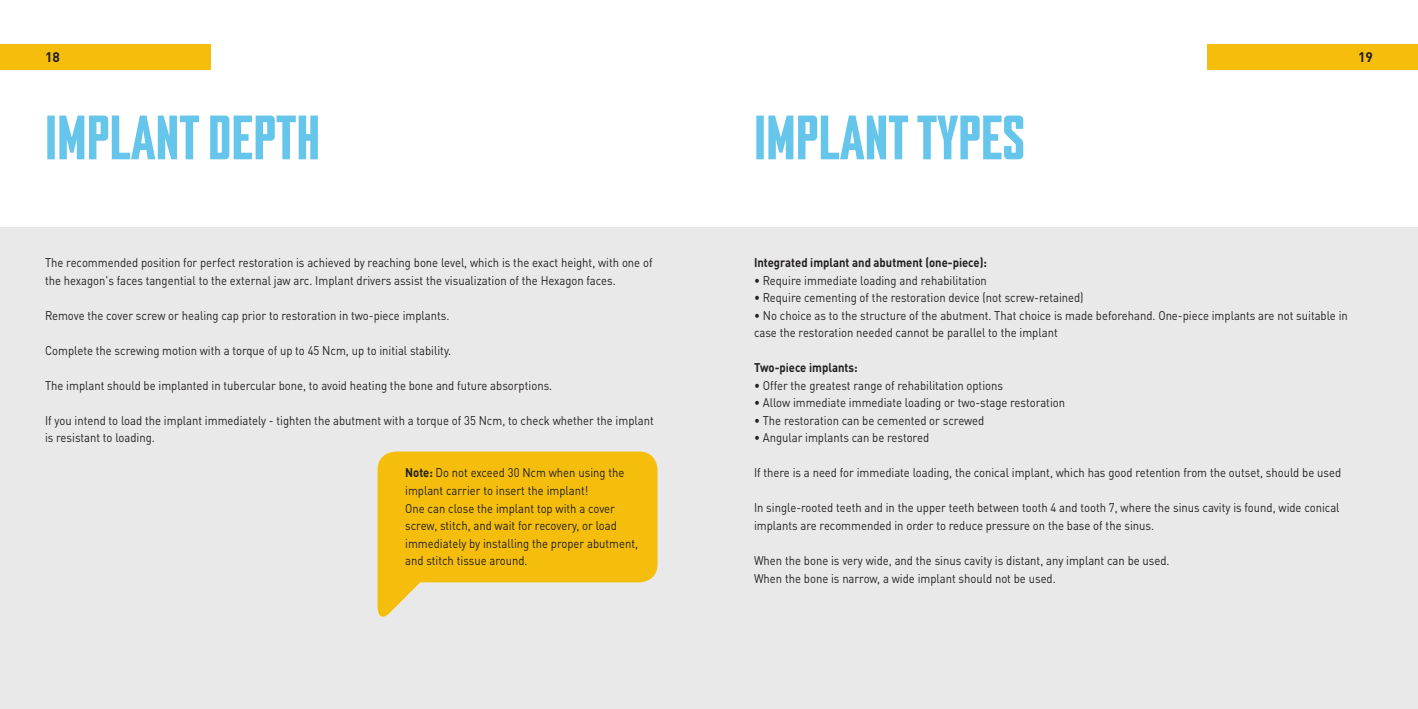
<style>
.page{position:relative;width:1418px;height:709px;background:#fff}
.page>*{position:absolute;margin:0;border:0;box-sizing:border-box;transform-origin:0 0}
.t1{font:62.5px "Mandatory 29";color:#66c5eb}
.t2{font:700 13.75px "DINOT";color:#231f20}
.t3{font:12.5px/17.5px "DINOT";color:#231f20;scale:.9 1}
.t4{font:700 12.5px "DINOT";color:#231f20;scale:.9 1}
.s1{font-weight:700}
</style>
<div class="page">
<div style="left:1207px;top:44px;width:210px;height:26px;background:#f5be0d"></div>
<div style="left:0;top:44px;width:211px;height:26px;background:#f5be0d"></div>
<div style="left:0;top:227px;width:1417px;height:482px;background:#e9e9e9"></div>
<svg style="left:377px;top:451px;width:280px;height:166px;fill:#f5be0d"></svg>
<p class="t2" style="left:45px;top:48px;width:16px">18</p>
<p class="t2" style="left:1357px;top:48px;width:16px">19</p>
<h1 class="t1" style="left:45px;top:99px;width:277px">IMPLANT DEPTH</h1>
<h1 class="t1" style="left:754px;top:99px;width:272px">IMPLANT TYPES</h1>
<p class="t3" style="left:45px;top:254px;width:676px">The recommended position for perfect restoration is achieved by reaching bone level, which is the exact height, with one of the hexagon's faces tangential to the external jaw arc. Implant drivers assist the visualization of the Hexagon faces.</p>
<p class="t3" style="left:45px;top:306px;width:451px">Remove the cover screw or healing cap prior to restoration in two-piece implants.</p>
<p class="t3" style="left:45px;top:341px;width:453px">Complete the screwing motion with a torque of up to 45 Ncm, up to initial stability.</p>
<p class="t3" style="left:45px;top:376px;width:565px">The implant should be implanted in tubercular bone, to avoid heating the bone and future absorptions.</p>
<p class="t3" style="left:45px;top:411px;width:678px">If you intend to load the implant immediately - tighten the abutment with a torque of 35 Ncm, to check whether the implant is resistant to loading.</p>
<p class="t3" style="left:405px;top:464px;width:260px"><span class="s1">Note:</span> Do not exceed 30 Ncm when using the implant carrier to insert the implant!<br>One can close the implant top with a cover screw, stitch, and wait for recovery, or load immediately by installing the proper abutment, and stitch tissue around.</p>
<p class="t4" style="left:754px;top:255px;width:260px">Integrated implant and abutment (one-piece):</p>
<p class="t3" style="left:754px;top:271px;width:260px">• Require immediate loading and rehabilitation</p>
<p class="t3" style="left:754px;top:289px;width:368px">• Require cementing of the restoration device (not screw-retained)</p>
<p class="t3" style="left:754px;top:306px;width:661px">• No choice as to the structure of the abutment. That choice is made beforehand. One-piece implants are not suitable in case the restoration needed cannot be parallel to the implant</p>
<p class="t4" style="left:754px;top:360px;width:116px">Two-piece implants:</p>
<p class="t3" style="left:754px;top:376px;width:278px">• Offer the greatest range of rehabilitation options</p>
<p class="t3" style="left:754px;top:394px;width:347px">• Allow immediate immediate loading or two-stage restoration</p>
<p class="t3" style="left:754px;top:411px;width:257px">• The restoration can be cemented or screwed</p>
<p class="t3" style="left:754px;top:429px;width:196px">• Angular implants can be restored</p>
<p class="t3" style="left:754px;top:464px;width:654px">If there is a need for immediate loading, the conical implant, which has good retention from the outset, should be used</p>
<p class="t3" style="left:754px;top:499px;width:652px">In single-rooted teeth and in the upper teeth between tooth 4 and tooth 7, where the sinus cavity is found, wide conical implants are recommended in order to reduce pressure on the base of the sinus.</p>
<p class="t3" style="left:754px;top:551px;width:463px">When the bone is very wide, and the sinus cavity is distant, any implant can be used.<br>When the bone is narrow, a wide implant should not be used.</p>
</div>
